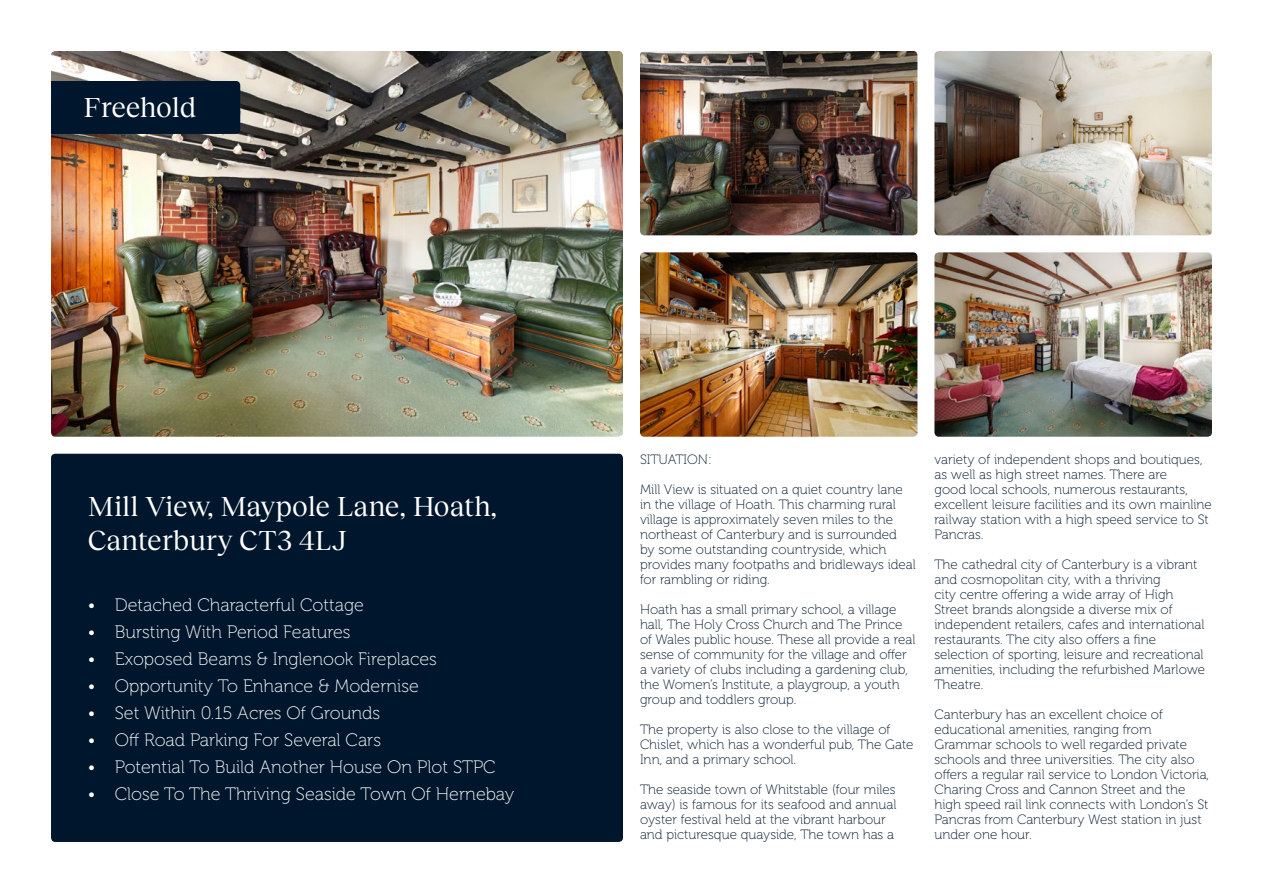
<style>
.page{position:relative;width:1263px;height:893px;background:#fff}
.page>*{position:absolute;margin:0;border:0;box-sizing:border-box;transform-origin:0 0}
.t1{font:28.5px/34px "Reckless Neue";color:#fff}
.t2{font:18px "Museo 100";color:#fff}
.t3{font:13.5px/15px "Museo 100";color:#00162c}
</style>
<div class="page">
<div style="left:51px;top:454px;width:572px;height:388px;background:#00162c;border-radius:4px"></div>
<img style="left:51px;top:51px;width:572px;height:386px">
<img style="left:640px;top:51px;width:277px;height:184px">
<img style="left:640px;top:252px;width:277px;height:185px">
<img style="left:934px;top:51px;width:278px;height:184px">
<img style="left:934px;top:252px;width:278px;height:185px">
<div style="left:51px;top:81px;width:189px;height:53px;background:#00162c"></div>
<h1 class="t1" style="left:84px;top:89px;width:114px">Freehold</h1>
<h1 class="t1" style="left:88px;top:487px;width:411px">Mill View, Maypole Lane, Hoath,<br>Canterbury CT3 4LJ</h1>
<h2 class="t2" style="left:88px;top:595px;width:278px">• Detached Characterful Cottage</h2>
<h2 class="t2" style="left:88px;top:622px;width:264px">• Bursting With Period Features</h2>
<h2 class="t2" style="left:88px;top:649px;width:351px">• Exoposed Beams &amp; Inglenook Fireplaces</h2>
<h2 class="t2" style="left:88px;top:676px;width:333px">• Opportunity To Enhance &amp; Modernise</h2>
<h2 class="t2" style="left:88px;top:703px;width:294px">• Set Within 0.15 Acres Of Grounds</h2>
<h2 class="t2" style="left:88px;top:730px;width:295px">• Off Road Parking For Several Cars</h2>
<h2 class="t2" style="left:88px;top:757px;width:409px">• Potential To Build Another House On Plot STPC</h2>
<h2 class="t2" style="left:88px;top:784px;width:428px">• Close To The Thriving Seaside Town Of Hernebay</h2>
<p class="t3" style="left:640px;top:452px;width:73px">SITUATION:</p>
<p class="t3" style="left:640px;top:482px;width:277px">Mill View is situated on a quiet country lane in the village of Hoath. This charming rural village is approximately seven miles to the northeast of Canterbury and is surrounded<br>by some outstanding countryside, which provides many footpaths and bridleways ideal for rambling or riding.</p>
<p class="t3" style="left:640px;top:602px;width:277px">Hoath has a small primary school, a village hall, The Holy Cross Church and The Prince of Wales public house. These all provide a real sense of community for the village and offer a variety of clubs including a gardening club, the Women’s Institute, a playgroup, a youth group and toddlers group.</p>
<p class="t3" style="left:640px;top:722px;width:275px">The property is also close to the village of<br>Chislet, which has a wonderful pub, The Gate<br>Inn, and a primary school.</p>
<p class="t3" style="left:640px;top:782px;width:258px">The seaside town of Whitstable (four miles away) is famous for its seafood and annual oyster festival held at the vibrant harbour and picturesque quayside, The town has a</p>
<p class="t3" style="left:934px;top:452px;width:279px">variety of independent shops and boutiques, as well as high street names. There are<br>good local schools, numerous restaurants, excellent leisure facilities and its own mainline railway station with a high speed service to St Pancras.</p>
<p class="t3" style="left:934px;top:557px;width:272px">The cathedral city of Canterbury is a vibrant and cosmopolitan city, with a thriving<br>city centre offering a wide array of High Street brands alongside a diverse mix of independent retailers, cafes and international restaurants. The city also offers a fine selection of sporting, leisure and recreational amenities, including the refurbished Marlowe Theatre.</p>
<p class="t3" style="left:934px;top:707px;width:276px">Canterbury has an excellent choice of educational amenities, ranging from Grammar schools to well regarded private schools and three universities. The city also offers a regular rail service to London Victoria, Charing Cross and Cannon Street and the high speed rail link connects with London’s St Pancras from Canterbury West station in just under one hour.</p>
</div>
